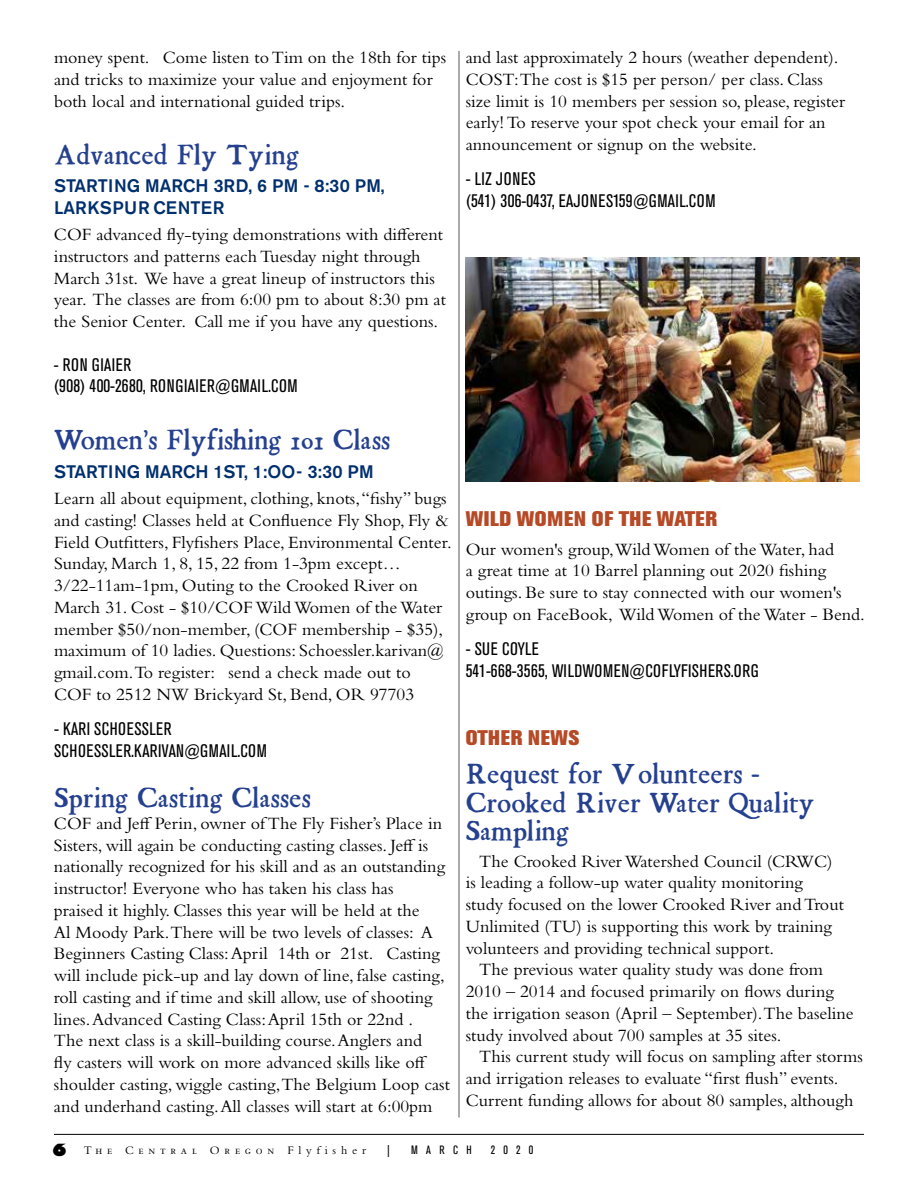
<style>
.page{position:relative;width:918px;height:1188px;background:#fff}
.page>*{position:absolute;margin:0;border:0;box-sizing:border-box;transform-origin:0 0}
.t1{font:27px/28.5px "Kis Miklos";color:#25408f}
.t2{font:800 21px "Akzidenz Grotesk BE";letter-spacing:.02em;color:#b64926}
.t3{font:18px/21.8px "Bembo Std";color:#000}
.t4{font:condensed 18px/21.8px "Akzidenz Grotesk BE";letter-spacing:.02em;color:#000}
.t5{font:500 18px/21.8px "Akzidenz Grotesk BE";color:#002f6e}
.t6{font:12px "Bembo Std";letter-spacing:.4em;color:#000}
.t7{font:condensed 12px "Akzidenz Grotesk BE";letter-spacing:.7em;color:#000}
.s1{font-family:"Gill Sans Std";font-weight:800;font-size:16.5px}
</style>
<div class="page">
<hr style="left:54px;top:1134px;width:810px;height:1px;background:#000">
<img style="left:466px;top:257px;width:393px;height:225px">
<hr style="left:459px;top:51px;width:1px;height:1067px;background:#58595b">
<p class="t3" style="left:54px;top:46px;width:394px">money spent. Come listen to Tim on the 18th for tips and tricks to maximize your value and enjoyment for both local and international guided trips.</p>
<h1 class="t1" style="left:54px;top:141px;width:247px">Advanced Fly Tying</h1>
<p class="t5" style="left:54px;top:175px;width:332px">STARTING MARCH 3RD, 6 PM - 8:30 PM,<br>LARKSPUR CENTER</p>
<p class="t3" style="left:54px;top:223px;width:394px">COF advanced fly-tying demonstrations with different instructors and patterns each Tuesday night through March 31st. We have a great lineup of instructors this year. The classes are from 6:00 pm to about 8:30 pm at the Senior Center. Call me if you have any questions.</p>
<p class="t4" style="left:54px;top:354px;width:245px">- RON GIAIER<br>(908) 400-2680, RONGIAIER@GMAIL.COM</p>
<h1 class="t1" style="left:54px;top:426px;width:338px">Women’s Flyfishing 101 Class</h1>
<p class="t5" style="left:54px;top:461px;width:321px">STARTING MARCH 1ST, 1:OO- 3:30 PM</p>
<p class="t3" style="left:54px;top:487px;width:399px">Learn all about equipment, clothing, knots, “fishy” bugs and casting! Classes held at Confluence Fly Shop, Fly &amp; Field Outfitters, Flyfishers Place, Environmental Center.<br>Sunday, March 1, 8, 15, 22 from 1-3pm except… 3/22-11am-1pm, Outing to the Crooked River on March 31. Cost - $10/COF Wild Women of the Water member $50/non-member, (COF membership - $35), maximum of 10 ladies. Questions: Schoessler.karivan@ gmail.com.To register: send a check made out to COF to 2512 NW Brickyard St, Bend, OR 97703</p>
<p class="t4" style="left:54px;top:718px;width:215px">- KARI SCHOESSLER<br>SCHOESSLER.KARIVAN@GMAIL.COM</p>
<h1 class="t1" style="left:54px;top:784px;width:258px">Spring Casting Classes</h1>
<p class="t3" style="left:54px;top:812px;width:397px">COF and Jeff Perin, owner of The Fly Fisher’s Place in Sisters, will again be conducting casting classes. Jeff is nationally recognized for his skill and as an outstanding instructor! Everyone who has taken his class has<br>praised it highly. Classes this year will be held at the<br>Al Moody Park.There will be two levels of classes: A Beginners Casting Class: April 14th or 21st. Casting will include pick-up and lay down of line, false casting, roll casting and if time and skill allow, use of shooting lines. Advanced Casting Class: April 15th or 22nd .<br>The next class is a skill-building course. Anglers and<br>fly casters will work on more advanced skills like off shoulder casting, wiggle casting,The Belgium Loop cast and underhand casting. All classes will start at 6:00pm</p>
<p class="t3" style="left:466px;top:46px;width:381px">and last approximately 2 hours (weather dependent).<br>COST:The cost is $15 per person/ per class. Class size limit is 10 members per session so, please, register early! To reserve your spot check your email for an announcement or signup on the website.</p>
<p class="t4" style="left:466px;top:168px;width:251px">- LIZ JONES<br>(541) 306-0437, EAJONES159@GMAIL.COM</p>
<p class="t2" style="left:466px;top:507px;width:253px">WILD WOMEN OF THE WATER</p>
<p class="t3" style="left:466px;top:538px;width:401px">Our women's group,Wild Women of the Water, had<br>a great time at 10 Barrel planning out 2020 fishing outings. Be sure to stay connected with our women's group on FaceBook, Wild Women of the Water - Bend.</p>
<p class="t4" style="left:466px;top:638px;width:294px">- SUE COYLE<br>541-668-3565, WILDWOMEN@COFLYFISHERS.ORG</p>
<p class="t2" style="left:466px;top:726px;width:115px">OTHER NEWS</p>
<h1 class="t1" style="left:466px;top:760px;width:350px">Request for Volunteers -<br>Crooked River Water Quality<br>Sampling</h1>
<p class="t3" style="left:466px;top:850px;width:380px;text-indent:14px">The Crooked River Watershed Council (CRWC) is leading a follow-up water quality monitoring study focused on the lower Crooked River and Trout Unlimited (TU) is supporting this work by training volunteers and providing technical support.</p>
<p class="t3" style="left:466px;top:959px;width:389px;text-indent:14px">The previous water quality study was done from 2010 – 2014 and focused primarily on flows during the irrigation season (April – September).The baseline study involved about 700 samples at 35 sites.</p>
<p class="t3" style="left:466px;top:1046px;width:399px;text-indent:14px">This current study will focus on sampling after storms and irrigation releases to evaluate “first flush” events.<br>Current funding allows for about 80 samples, although</p>
<p class="t6" style="left:52px;top:1144px;width:315px"><span class="s1">6</span> The Central Oregon Flyfisher</p>
<p class="t7" style="left:387px;top:1143px;width:4px">|</p>
<p class="t7" style="left:411px;top:1143px;width:62px">MARCH</p>
<p class="t7" style="left:491px;top:1143px;width:44px">2020</p>
</div>
